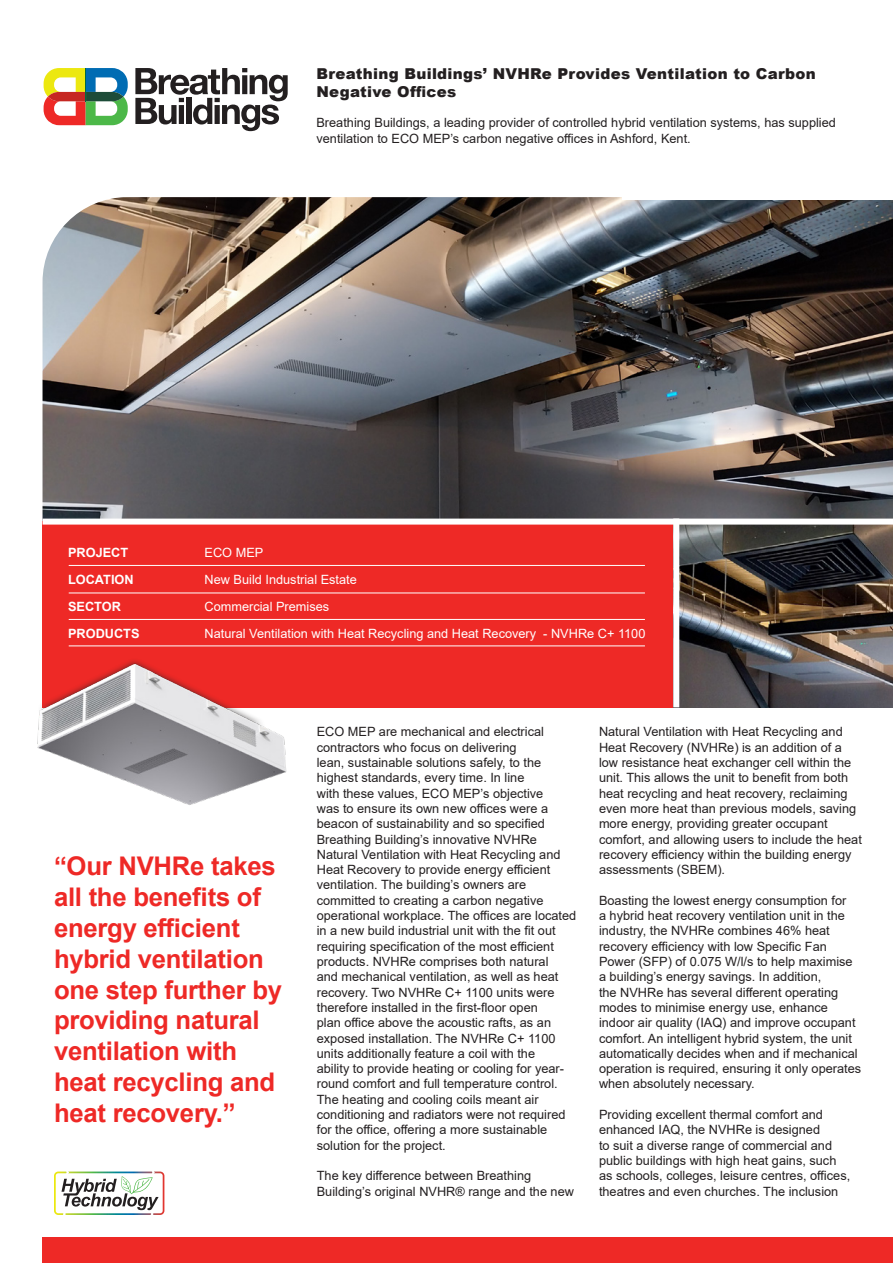
<style>
.page{position:relative;width:893px;height:1263px;background:#fff}
.page>*{position:absolute;margin:0;border:0;box-sizing:border-box;transform-origin:0 0}
.Heading_Text{font:700 25.65px/30.9px "Arial";letter-spacing:-.01em;color:#ee2926}
.t1{font:900 15px/18px "Arial";letter-spacing:.02em;color:#231f20}
.t2{font:12.75px/15.3px "Arial";color:#231f20}
.t3{font:12.75px "Arial";color:#fff}
.t4{font:700 12.75px "Arial";color:#fff}
</style>
<div class="page">
<img style="left:622px;top:200px;width:271px;height:319px">
<svg style="left:135px;top:68px;width:153px;height:63px"></svg>
<svg style="left:44px;top:68px;width:84px;height:57px"></svg>
<div style="left:43px;top:1237px;width:850px;height:26px;background:#ee2926"></div>
<svg style="left:54px;top:1171px;width:110px;height:44px"></svg>
<img style="left:43px;top:197px;width:579px;height:322px">
<div style="left:43px;top:521px;width:850px;height:186px;background:#ee2926"></div>
<hr style="left:69px;top:565px;width:576px;height:1px;background:#fff">
<hr style="left:69px;top:593px;width:576px;height:1px;background:#fff">
<hr style="left:69px;top:619px;width:576px;height:1px;background:#fff">
<hr style="left:69px;top:645px;width:576px;height:1px;background:#fff">
<img style="left:679px;top:525px;width:214px;height:182px">
<img style="left:37px;top:617px;width:323px;height:188px">
<div style="left:43px;top:519px;width:850px;height:6px;background:#fff"></div>
<div style="left:673px;top:519px;width:6px;height:188px;background:#fff"></div>
<p class="t1" style="left:316px;top:64px;width:501px">Breathing Buildings’ NVHRe Provides Ventilation to Carbon<br>Negative Offices</p>
<p class="t2" style="left:316px;top:115px;width:521px">Breathing Buildings, a leading provider of controlled hybrid ventilation systems, has supplied ventilation to ECO MEP’s carbon negative offices in Ashford, Kent.</p>
<p class="t4" style="left:68px;top:543px;width:62px">PROJECT</p>
<p class="t3" style="left:205px;top:544px;width:60px">ECO MEP</p>
<p class="t4" style="left:68px;top:570px;width:67px">LOCATION</p>
<p class="t3" style="left:205px;top:571px;width:154px">New Build Industrial Estate</p>
<p class="t4" style="left:68px;top:597px;width:54px">SECTOR</p>
<p class="t3" style="left:205px;top:598px;width:126px">Commercial Premises</p>
<p class="t4" style="left:68px;top:624px;width:73px">PRODUCTS</p>
<p class="t3" style="left:205px;top:625px;width:442px">Natural Ventilation with Heat Recycling and Heat Recovery - NVHRe C+ 1100</p>
<p class="Heading_Text" style="left:54px;top:851px;width:230px">“Our NVHRe takes all the benefits of energy efficient hybrid ventilation one step further by providing natural ventilation with heat recycling and heat recovery.”</p>
<p class="t2" style="left:317px;top:724px;width:261px">ECO MEP are mechanical and electrical contractors who focus on delivering<br>lean, sustainable solutions safely, to the highest standards, every time. In line<br>with these values, ECO MEP’s objective<br>was to ensure its own new offices were a beacon of sustainability and so specified Breathing Building’s innovative NVHRe Natural Ventilation with Heat Recycling and Heat Recovery to provide energy efficient ventilation. The building’s owners are committed to creating a carbon negative operational workplace. The offices are located in a new build industrial unit with the fit out requiring specification of the most efficient products. NVHRe comprises both natural<br>and mechanical ventilation, as well as heat recovery. Two NVHRe C+ 1100 units were therefore installed in the first-floor open<br>plan office above the acoustic rafts, as an exposed installation. The NVHRe C+ 1100 units additionally feature a coil with the<br>ability to provide heating or cooling for year&shy;round comfort and full temperature control.<br>The heating and cooling coils meant air conditioning and radiators were not required for the office, offering a more sustainable solution for the project.</p>
<p class="t2" style="left:317px;top:1168px;width:259px">The key difference between Breathing<br>Building’s original NVHR® range and the new</p>
<p class="t2" style="left:599px;top:724px;width:264px">Natural Ventilation with Heat Recycling and Heat Recovery (NVHRe) is an addition of a low resistance heat exchanger cell within the unit. This allows the unit to benefit from both heat recycling and heat recovery, reclaiming even more heat than previous models, saving more energy, providing greater occupant comfort, and allowing users to include the heat recovery efficiency within the building energy assessments (SBEM).</p>
<p class="t2" style="left:599px;top:892px;width:264px">Boasting the lowest energy consumption for<br>a hybrid heat recovery ventilation unit in the industry, the NVHRe combines 46% heat recovery efficiency with low Specific Fan Power (SFP) of 0.075 W/l/s to help maximise a building’s energy savings. In addition,<br>the NVHRe has several different operating modes to minimise energy use, enhance indoor air quality (IAQ) and improve occupant comfort. An intelligent hybrid system, the unit automatically decides when and if mechanical operation is required, ensuring it only operates when absolutely necessary.</p>
<p class="t2" style="left:599px;top:1107px;width:253px">Providing excellent thermal comfort and enhanced IAQ, the NVHRe is designed<br>to suit a diverse range of commercial and public buildings with high heat gains, such as schools, colleges, leisure centres, offices, theatres and even churches. The inclusion</p>
</div>
